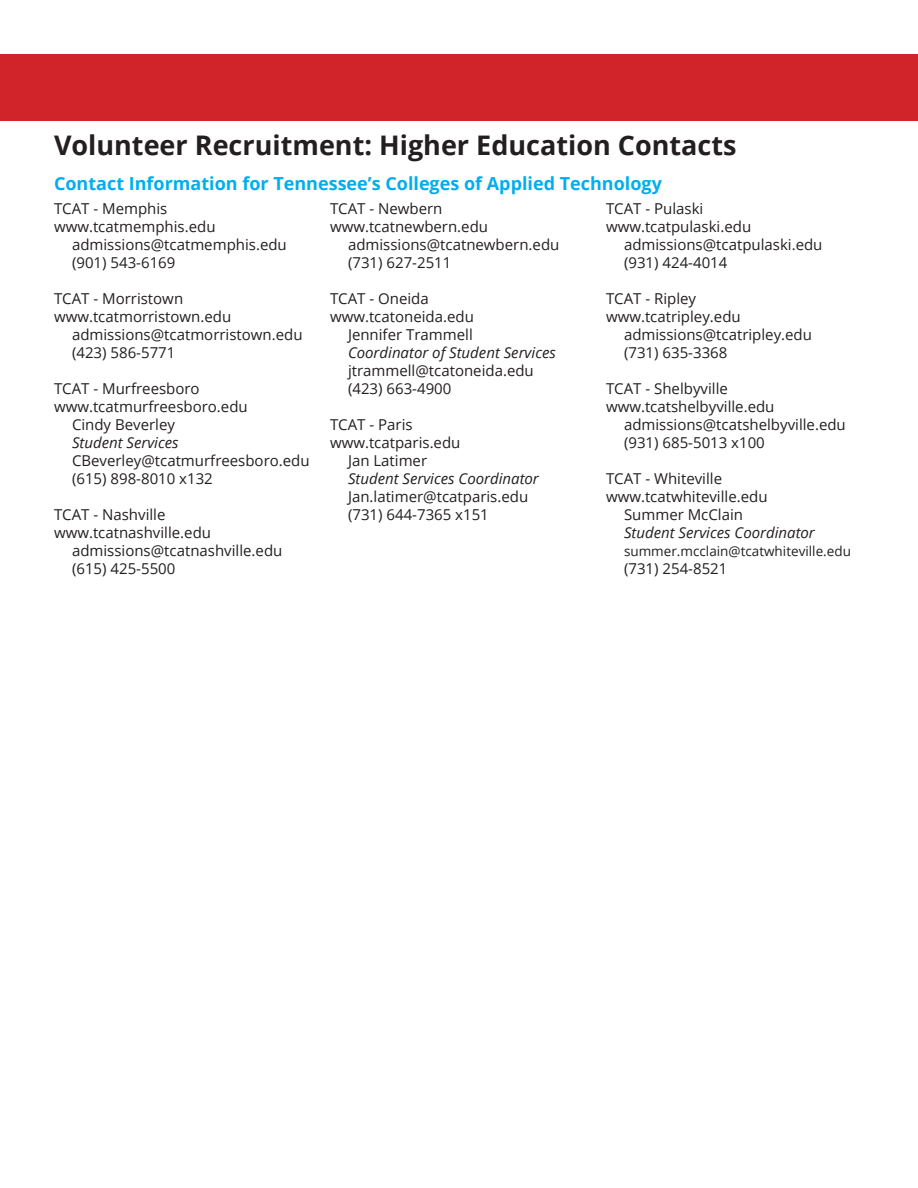
<style>
.page{position:relative;width:918px;height:1188px;background:#fff}
.page>*{position:absolute;margin:0;border:0;box-sizing:border-box;transform-origin:0 0}
.t1{font:700 27px "Open Sans";color:#231f20}
.Paragraph_Style_1{font:700 18px "Open Sans";color:#00aeef}
.t2{font:15px "Open Sans";color:#231f20}
.t3{font:italic 15px "Open Sans";color:#231f20}
.t4{font:13.5px "Open Sans";color:#231f20}
</style>
<div class="page">
<div style="left:0;top:54px;width:918px;height:67px;background:#d1232a"></div>
<p class="t1" style="left:54px;top:126px;width:684px">Volunteer Recruitment: Higher Education Contacts</p>
<p class="Paragraph_Style_1" style="left:54px;top:171px;width:609px">Contact Information for Tennessee’s Colleges of Applied Technology</p>
<p class="t2" style="left:54px;top:198px;width:115px">TCAT - Memphis</p>
<p class="t2" style="left:54px;top:216px;width:163px">www.tcatmemphis.edu</p>
<p class="t2" style="left:72px;top:234px;width:216px">admissions@tcatmemphis.edu</p>
<p class="t2" style="left:72px;top:252px;width:105px">(901) 543-6169</p>
<p class="t2" style="left:54px;top:288px;width:131px">TCAT - Morristown</p>
<p class="t2" style="left:54px;top:306px;width:179px">www.tcatmorristown.edu</p>
<p class="t2" style="left:72px;top:324px;width:232px">admissions@tcatmorristown.edu</p>
<p class="t2" style="left:72px;top:342px;width:105px">(423) 586-5771</p>
<p class="t2" style="left:54px;top:378px;width:147px">TCAT - Murfreesboro</p>
<p class="t2" style="left:54px;top:396px;width:195px">www.tcatmurfreesboro.edu</p>
<p class="t2" style="left:72px;top:414px;width:105px">Cindy Beverley</p>
<p class="t3" style="left:72px;top:432px;width:108px">Student Services</p>
<p class="t2" style="left:72px;top:450px;width:239px">CBeverley@tcatmurfreesboro.edu</p>
<p class="t2" style="left:72px;top:468px;width:142px">(615) 898-8010 x132</p>
<p class="t2" style="left:54px;top:504px;width:113px">TCAT - Nashville</p>
<p class="t2" style="left:54px;top:522px;width:159px">www.tcatnashville.edu</p>
<p class="t2" style="left:72px;top:540px;width:212px">admissions@tcatnashville.edu</p>
<p class="t2" style="left:72px;top:558px;width:105px">(615) 425-5500</p>
<p class="t2" style="left:330px;top:198px;width:114px">TCAT - Newbern</p>
<p class="t2" style="left:330px;top:216px;width:160px">www.tcatnewbern.edu</p>
<p class="t2" style="left:348px;top:234px;width:213px">admissions@tcatnewbern.edu</p>
<p class="t2" style="left:348px;top:252px;width:105px">(731) 627-2511</p>
<p class="t2" style="left:330px;top:288px;width:100px">TCAT - Oneida</p>
<p class="t2" style="left:330px;top:306px;width:145px">www.tcatoneida.edu</p>
<p class="t2" style="left:348px;top:324px;width:126px">Jennifer Trammell</p>
<p class="t3" style="left:348px;top:342px;width:209px">Coordinator of Student Services</p>
<p class="t2" style="left:348px;top:360px;width:187px">jtrammell@tcatoneida.edu</p>
<p class="t2" style="left:348px;top:378px;width:105px">(423) 663-4900</p>
<p class="t2" style="left:330px;top:414px;width:84px">TCAT - Paris</p>
<p class="t2" style="left:330px;top:432px;width:132px">www.tcatparis.edu</p>
<p class="t2" style="left:348px;top:450px;width:81px">Jan Latimer</p>
<p class="t3" style="left:348px;top:468px;width:192px">Student Services Coordinator</p>
<p class="t2" style="left:348px;top:486px;width:182px">Jan.latimer@tcatparis.edu</p>
<p class="t2" style="left:348px;top:504px;width:142px">(731) 644-7365 x151</p>
<p class="t2" style="left:606px;top:198px;width:99px">TCAT - Pulaski</p>
<p class="t2" style="left:606px;top:216px;width:147px">www.tcatpulaski.edu</p>
<p class="t2" style="left:624px;top:234px;width:200px">admissions@tcatpulaski.edu</p>
<p class="t2" style="left:624px;top:252px;width:105px">(931) 424-4014</p>
<p class="t2" style="left:606px;top:288px;width:92px">TCAT - Ripley</p>
<p class="t2" style="left:606px;top:306px;width:136px">www.tcatripley.edu</p>
<p class="t2" style="left:624px;top:324px;width:190px">admissions@tcatripley.edu</p>
<p class="t2" style="left:624px;top:342px;width:105px">(731) 635-3368</p>
<p class="t2" style="left:606px;top:378px;width:123px">TCAT - Shelbyville</p>
<p class="t2" style="left:606px;top:396px;width:170px">www.tcatshelbyville.edu</p>
<p class="t2" style="left:624px;top:414px;width:223px">admissions@tcatshelbyville.edu</p>
<p class="t2" style="left:624px;top:432px;width:142px">(931) 685-5013 x100</p>
<p class="t2" style="left:606px;top:468px;width:118px">TCAT - Whiteville</p>
<p class="t2" style="left:606px;top:486px;width:163px">www.tcatwhiteville.edu</p>
<p class="t2" style="left:624px;top:504px;width:121px">Summer McClain</p>
<p class="t3" style="left:624px;top:522px;width:192px">Student Services Coordinator</p>
<p class="t4" style="left:624px;top:542px;width:229px">summer.mcclain@tcatwhiteville.edu</p>
<p class="t2" style="left:624px;top:558px;width:105px">(731) 254-8521</p>
</div>
